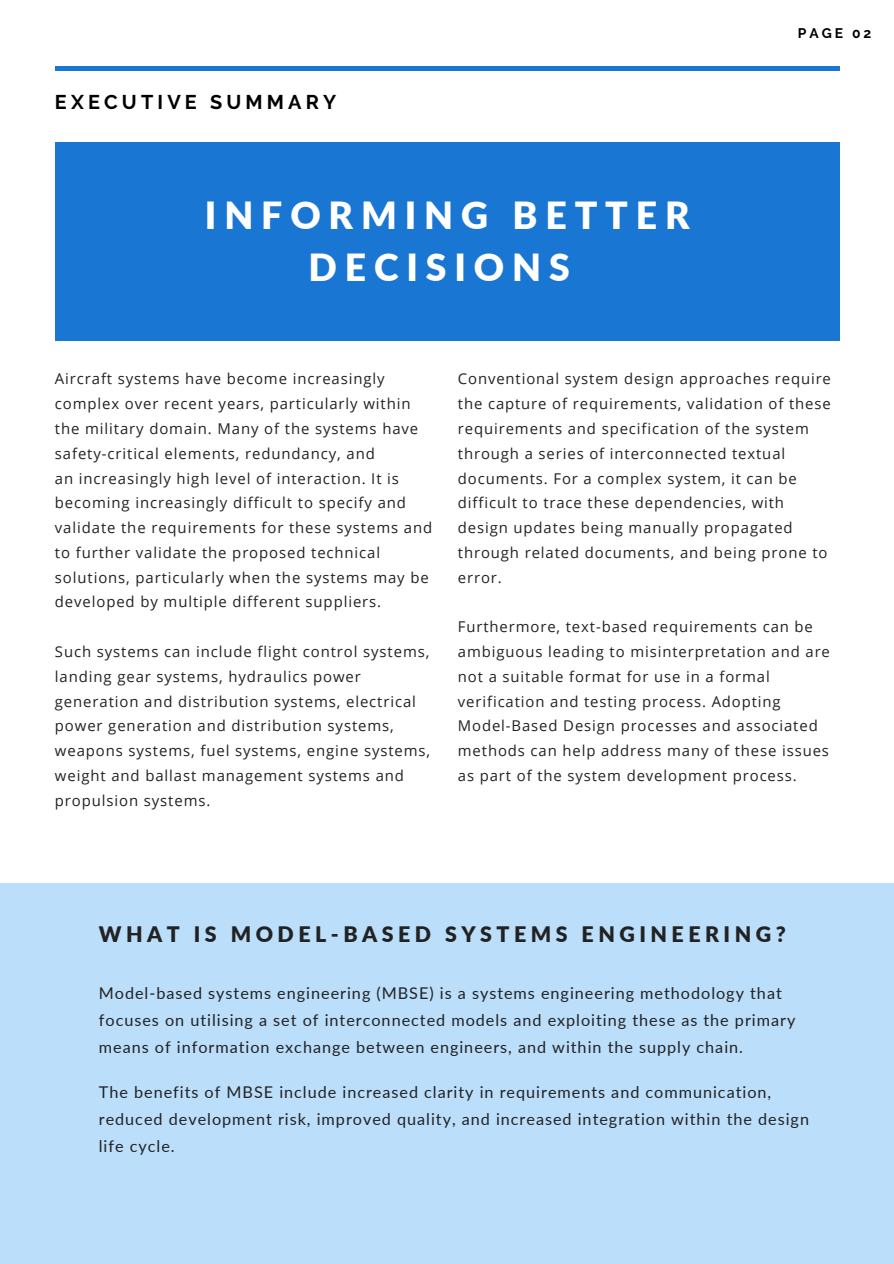
<style>
.page{position:relative;width:894px;height:1264px;background:#fff}
.page>*{position:absolute;margin:0;border:0;box-sizing:border-box;transform-origin:0 0}
.t1{font:900 37.35px/51.8px "Lato";letter-spacing:.21em;color:#fff;text-align:center}
.t2{font:900 21.3px "Lato";letter-spacing:.21em;color:#222}
.t3{font:700 19.8px "Raleway";letter-spacing:.21em;color:#000}
.t4{font:16.2px/27px "Lato";letter-spacing:.06em;color:#222}
.t5{font:14.85px/24.8px "Open Sans";letter-spacing:.06em;color:#222}
.t6{font:700 13.8px "Raleway";letter-spacing:.21em;color:#000}
</style>
<div class="page">
<div style="left:0;top:882px;width:893px;height:381px;background:#bbdefb"></div>
<hr style="left:55px;top:67px;width:784px;height:3px;background:#1976d2">
<div style="left:55px;top:142px;width:784px;height:199px;background:#1976d2"></div>
<p class="t3" style="left:55px;top:91px;width:283px">EXECUTIVE SUMMARY</p>
<p class="t1" style="left:205px;top:188px;width:486px">INFORMING BETTER<br>DECISIONS</p>
<p class="t6" style="left:797px;top:25px;width:75px">PAGE 02</p>
<p class="t5" style="left:55px;top:366px;width:331px">Aircraft systems have become increasingly</p>
<p class="t5" style="left:55px;top:391px;width:357px">complex over recent years, particularly within</p>
<p class="t5" style="left:55px;top:416px;width:365px">the military domain. Many of the systems have safety-critical elements, redundancy, and</p>
<p class="t5" style="left:55px;top:465px;width:378px">an increasingly high level of interaction. It is becoming increasingly difficult to specify and validate the requirements for these systems and to further validate the proposed technical solutions, particularly when the systems may be developed by multiple different suppliers.</p>
<p class="t5" style="left:55px;top:639px;width:376px">Such systems can include flight control systems, landing gear systems, hydraulics power generation and distribution systems, electrical power generation and distribution systems, weapons systems, fuel systems, engine systems, weight and ballast management systems and propulsion systems.</p>
<p class="t5" style="left:458px;top:366px;width:374px">Conventional system design approaches require the capture of requirements, validation of these requirements and specification of the system through a series of interconnected textual documents. For a complex system, it can be difficult to trace these dependencies, with design updates being manually propagated through related documents, and being prone to error.</p>
<p class="t5" style="left:458px;top:614px;width:373px">Furthermore, text-based requirements can be ambiguous leading to misinterpretation and are not a suitable format for use in a formal</p>
<p class="t5" style="left:458px;top:688px;width:372px">verification and testing process. Adopting Model-Based Design processes and associated methods can help address many of these issues as part of the system development process.</p>
<p class="t2" style="left:99px;top:920px;width:688px">WHAT IS MODEL-BASED SYSTEMS ENGINEERING?</p>
<p class="t4" style="left:99px;top:978px;width:697px">Model-based systems engineering (MBSE) is a systems engineering methodology that focuses on utilising a set of interconnected models and exploiting these as the primary means of information exchange between engineers, and within the supply chain.</p>
<p class="t4" style="left:99px;top:1077px;width:711px">The benefits of MBSE include increased clarity in requirements and communication, reduced development risk, improved quality, and increased integration within the design life cycle.</p>
</div>
